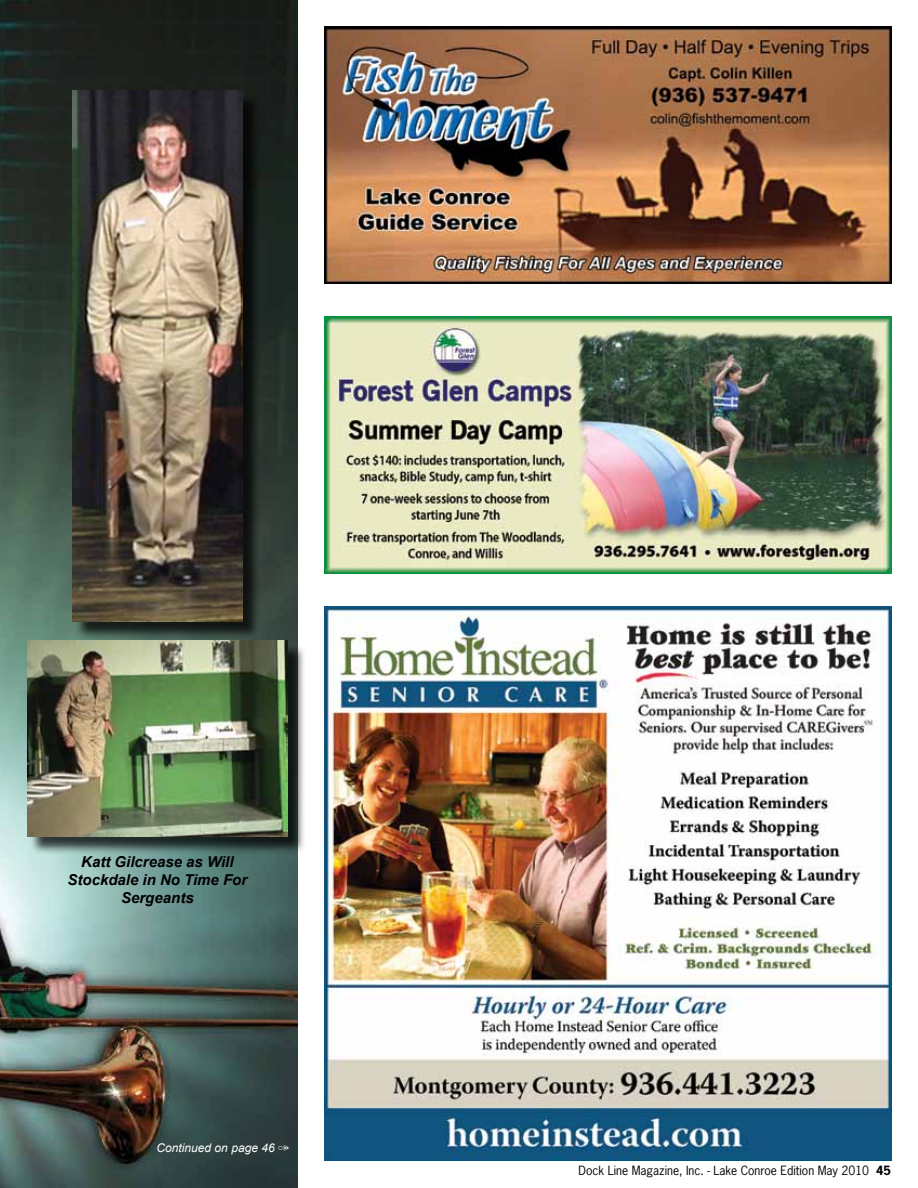
<style>
.page{position:relative;width:918px;height:1188px;background:#fff}
.page>*{position:absolute;margin:0;border:0;box-sizing:border-box;transform-origin:0 0}
.t1{font:italic 700 15px/18px "Arial";color:#000;text-align:center}
.t2{font:12px "News Gothic Std";color:#000}
.t3{font:italic 12px "Arial";color:#fff}
.s1{font-weight:700}
</style>
<div class="page">
<img style="left:0;top:0;width:297px;height:1188px">
<img style="left:325px;top:607px;width:567px;height:554px">
<img style="left:325px;top:27px;width:567px;height:256px">
<img style="left:324px;top:317px;width:567px;height:256px">
<div style="left:74px;top:93px;width:187px;height:547px;background:#000;opacity:.75"></div>
<img style="left:72px;top:91px;width:171px;height:530px">
<div style="left:29px;top:643px;width:277px;height:212px;background:#000;opacity:.75"></div>
<img style="left:27px;top:641px;width:261px;height:195px">
<svg style="left:278px;top:1145px;width:11px;height:5px"></svg>
<p class="t1" style="left:68px;top:853px;width:181px">Katt Gilcrease as Will<br>Stockdale in No Time For<br>Sergeants</p>
<p class="t3" style="left:157px;top:1140px;width:120px">Continued on page 46</p>
<p class="t2" style="left:579px;top:1163px;width:314px">Dock Line Magazine, Inc. - Lake Conroe Edition May 2010 <span class="s1">45</span></p>
</div>
